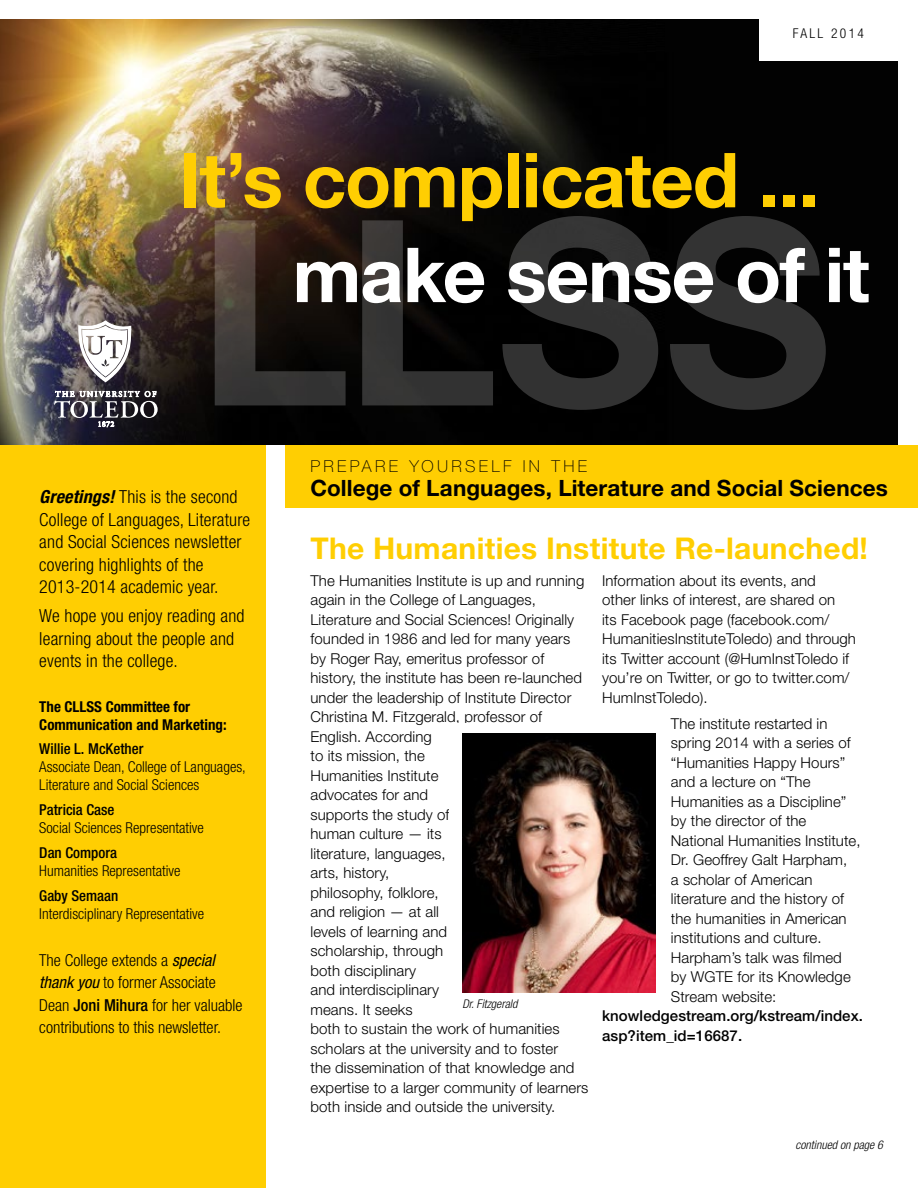
<style>
.page{position:relative;width:918px;height:1188px;background:#fff}
.page>*{position:absolute;margin:0;border:0;box-sizing:border-box;transform-origin:0 0}
.t1{font:700 259.2px "Helvetica Neue LT Std";color:#fff}
.t2{font:700 75.9px "Helvetica Neue LT Std";letter-spacing:-.015em;color:#ffce02}
.t3{font:700 75.9px "Helvetica Neue LT Std";letter-spacing:-.015em;color:#fff}
.t4{font:700 30px "Helvetica Neue LT Std";letter-spacing:.01em;color:#ffce02}
.t5{font:700 22.5px "Helvetica Neue LT Std";letter-spacing:.005em;color:#000}
.t6{font:300 condensed 18px/22.5px "Helvetica Neue LT Std";letter-spacing:.01em;color:#000}
.t7{font:300 condensed 16.5px/22.5px "Helvetica Neue LT Std";color:#000}
.t8{font:100 16.5px "Helvetica Neue LT Std";letter-spacing:.205em;color:#000}
.t9{font:300 15px/19.5px "Helvetica Neue LT Std";letter-spacing:.005em;color:#000}
.t10{font:300 condensed 15px/18px "Helvetica Neue LT Std";color:#000}
.t11{font:500 15px/19.5px "Helvetica Neue LT Std";letter-spacing:.005em;color:#000}
.t12{font:500 condensed 15px "Helvetica Neue LT Std";color:#000}
.t13{font:700 condensed 15px/18px "Helvetica Neue LT Std";color:#000}
.t14{font:300 condensed 13.5px "Helvetica Neue LT Std";letter-spacing:.17em;color:#000}
.t15{font:italic 300 condensed 12px "Helvetica Neue LT Std";color:#000}
.s1{font-weight:700;font-style:italic}
.s2{font-weight:400;font-style:italic}
.s3{font-weight:500}
</style>
<div class="page">
<div style="left:0;top:445px;width:266px;height:743px;background:#ffce02"></div>
<div style="left:285px;top:445px;width:633px;height:62px;background:#ffce02"></div>
<img style="left:0;top:19px;width:898px;height:426px">
<div style="left:759px;top:0;width:159px;height:60px;background:#fff"></div>
<svg style="left:78px;top:320px;width:55px;height:62px"></svg>
<svg style="left:54px;top:390px;width:104px;height:37px;background:#58565f"></svg>
<img style="left:462px;top:733px;width:194px;height:259px">
<p class="t14" style="left:793px;top:26px;width:73px">FALL 2014</p>
<h2 class="t2" style="left:178px;top:133px;width:642px">It’s complicated ...</h2>
<h2 class="t3" style="left:293px;top:228px;width:579px">make sense of it</h2>
<h1 class="t1" style="left:197px;top:153px;width:637px">LLSS</h1>
<p class="t6" style="left:39px;top:485px;width:212px"><span class="s1">Greetings!</span> This is the second<br>College of Languages, Literature and Social Sciences newsletter covering highlights of the<br>2013-2014 academic year.</p>
<p class="t6" style="left:39px;top:605px;width:207px">We hope you enjoy reading and learning about the people and events in the college.</p>
<p class="t13" style="left:39px;top:697px;width:189px">The CLLSS Committee for<br>Communication and Marketing:</p>
<p class="t12" style="left:39px;top:740px;width:106px">Willie L. McKether</p>
<p class="t10" style="left:39px;top:758px;width:208px">Associate Dean, College of Languages,<br>Literature and Social Sciences</p>
<p class="t12" style="left:39px;top:801px;width:77px">Patricia Case</p>
<p class="t10" style="left:39px;top:819px;width:166px">Social Sciences Representative</p>
<p class="t12" style="left:39px;top:844px;width:79px">Dan Compora</p>
<p class="t10" style="left:39px;top:861px;width:143px">Humanities Representative</p>
<p class="t12" style="left:39px;top:886px;width:80px">Gaby Semaan</p>
<p class="t10" style="left:39px;top:904px;width:166px">Interdisciplinary Representative</p>
<p class="t7" style="left:39px;top:949px;width:205px">The College extends a <span class="s2">special thank you</span> to former Associate<br>Dean <span class="s3">Joni Mihura</span> for her valuable contributions to this newsletter.</p>
<p class="t8" style="left:310px;top:456px;width:278px">PREPARE YOURSELF IN THE</p>
<h3 class="t5" style="left:310px;top:474px;width:579px">College of Languages, Literature and Social Sciences</h3>
<h3 class="t4" style="left:310px;top:530px;width:559px">The Humanities Institute Re-launched!</h3>
<p class="t9" style="left:310px;top:570px;width:279px">The Humanities Institute is up and running again in the College of Languages,<br>Literature and Social Sciences! Originally founded in 1986 and led for many years by Roger Ray, emeritus professor of history, the institute has been re-launched under the leadership of Institute Director<br>Christina M. Fitzgerald, professor of<br>English. According<br>to its mission, the<br>Humanities Institute<br>advocates for and<br>supports the study of<br>human culture — its<br>literature, languages,<br>arts, history,<br>philosophy, folklore,<br>and religion — at all<br>levels of learning and<br>scholarship, through<br>both disciplinary<br>and interdisciplinary<br>means. It seeks<br>both to sustain the work of humanities scholars at the university and to foster<br>the dissemination of that knowledge and expertise to a larger community of learners both inside and outside the university.</p>
<p class="t9" style="left:602px;top:570px;width:255px">Information about its events, and<br>other links of interest, are shared on<br>its Facebook page (facebook.com/ HumanitiesInstituteToledo) and through its Twitter account (@HumInstToledo if you’re on Twitter, or go to twitter.com/ HumInstToledo).</p>
<p class="t9" style="left:671px;top:713px;width:191px">The institute restarted in spring 2014 with a series of “Humanities Happy Hours” and a lecture on “The<br>Humanities as a Discipline” by the director of the<br>National Humanities Institute,<br>Dr. Geoffrey Galt Harpham,<br>a scholar of American literature and the history of the humanities in American institutions and culture.<br>Harpham’s talk was filmed by WGTE for its Knowledge<br>Stream website:</p>
<p class="t11" style="left:602px;top:1006px;width:262px">knowledgestream.org/kstream/index. asp?item_id=16687.</p>
<p class="t15" style="left:462px;top:996px;width:57px">Dr. Fitzgerald</p>
<p class="t15" style="left:796px;top:1138px;width:89px">continued on page 6</p>
</div>
